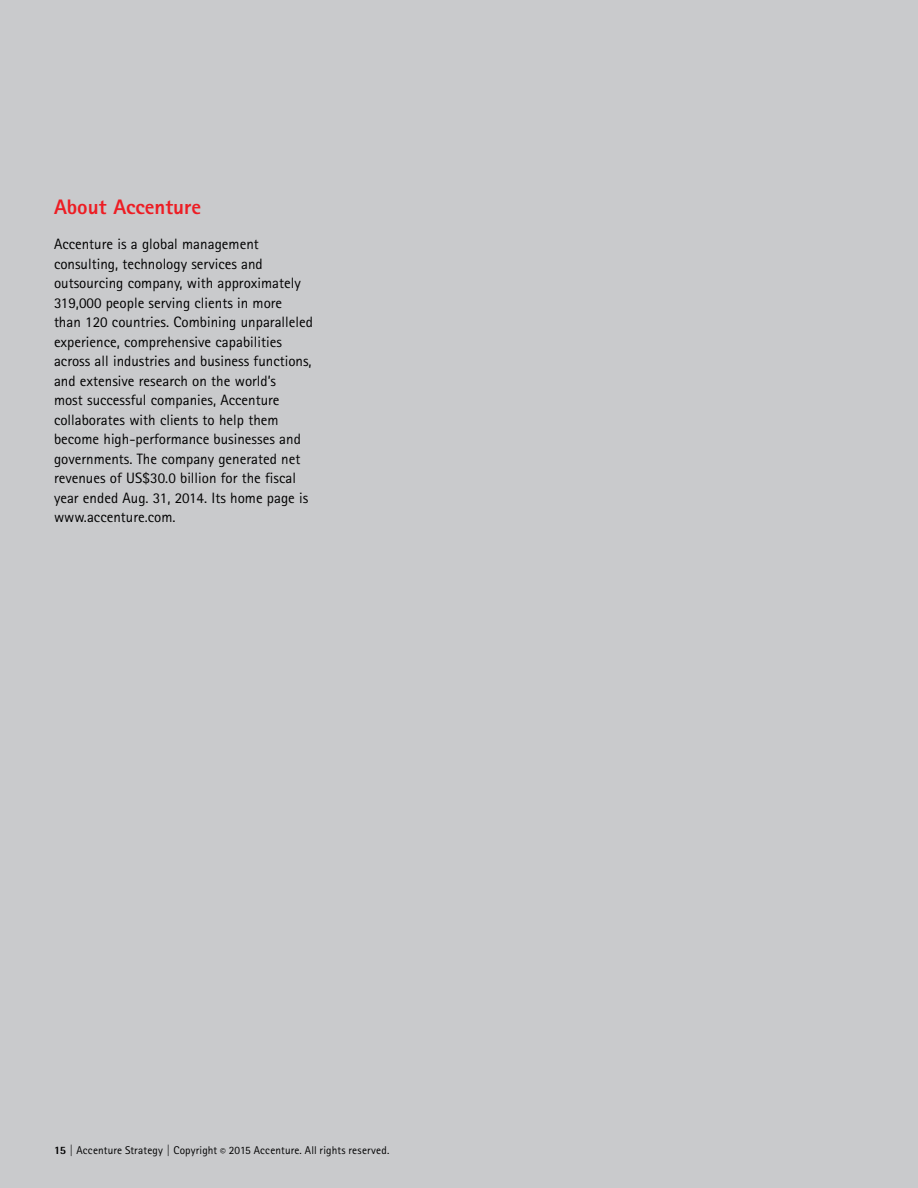
<style>
.page{position:relative;width:918px;height:1188px;background:#c9cacc}
.page>*{position:absolute;margin:0;border:0;box-sizing:border-box;transform-origin:0 0}
.Subhead_B{font:800 21px "Agfa Rotis Sans Serif";color:#ed1d24}
.F1-10_13_Body_Text{font:15px/19.5px "Agfa Rotis Sans Serif";color:#000}
.Folio{font:11.25px "Agfa Rotis Sans Serif";letter-spacing:.015em;color:#000}
.s1{font-family:"Agfa Rotis Semisans";font-weight:800}
.s2{font-weight:800}
</style>
<div class="page">
<p class="Subhead_B" style="left:54px;top:194px;width:149px">About Accenture</p>
<p class="F1-10_13_Body_Text" style="left:54px;top:234px;width:261px">Accenture is a global management consulting, technology services and outsourcing company, with approximately 319,000 people serving clients in more<br>than 120 countries. Combining unparalleled experience, comprehensive capabilities across all industries and business functions, and extensive research on the world’s<br>most successful companies, Accenture collaborates with clients to help them become high-performance businesses and governments. The company generated net revenues of US$30.0 billion for the fiscal year ended Aug. 31, 2014. Its home page is www.accenture.com.</p>
<p class="Folio" style="left:54px;top:1144px;width:337px"><span class="s1">15</span> <span class="s2">|</span> Accenture Strategy <span class="s2">|</span> Copyright © 2015 Accenture. All rights reserved.</p>
</div>
